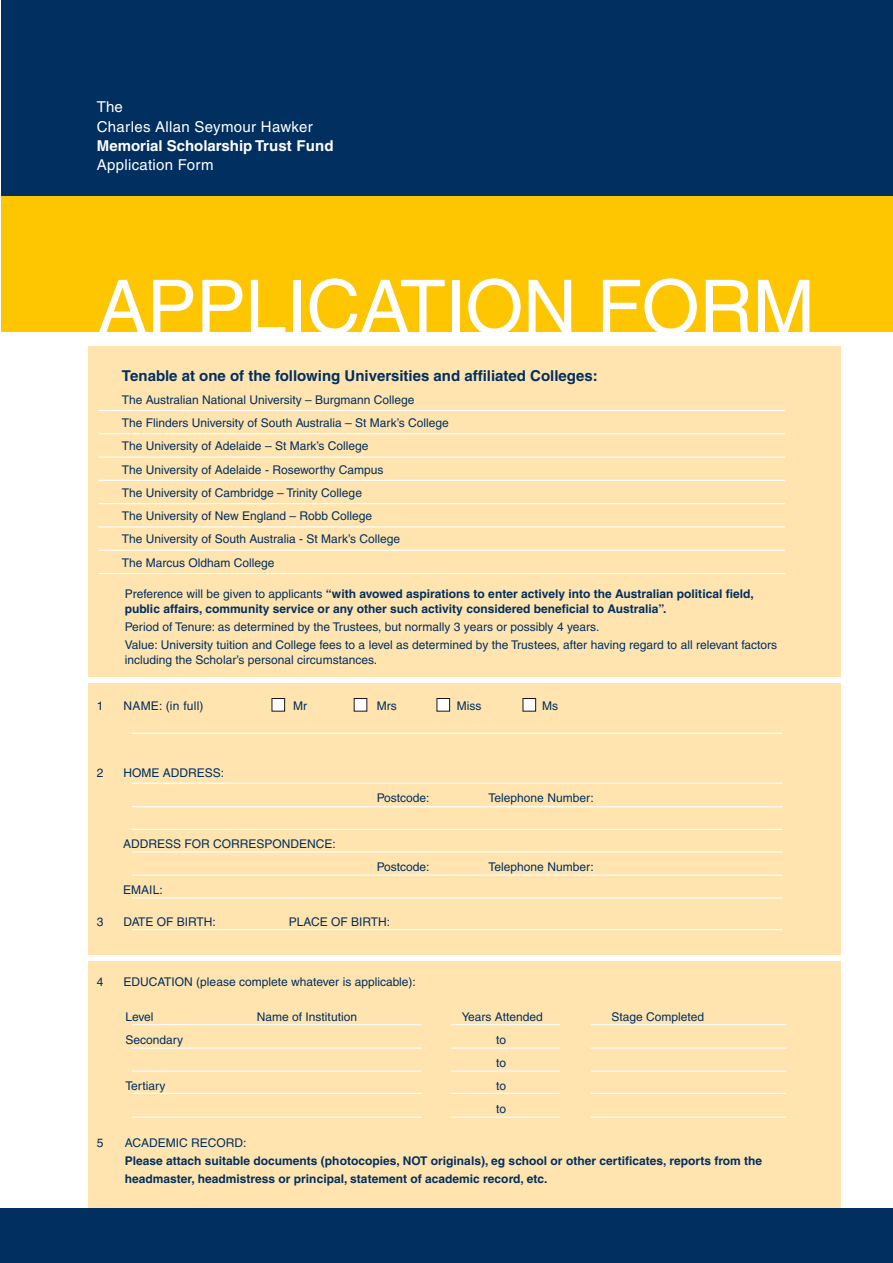
<style>
.page{position:relative;width:893px;height:1263px;background:#fff}
.page>*{position:absolute;margin:0;border:0;box-sizing:border-box;transform-origin:0 0}
.t1{font:74.7px "Helvetica";letter-spacing:-.01em;color:#fff}
.t2{font:700 15px "Helvetica";color:#002f60}
.t3{font:15px/19.4px "Helvetica";letter-spacing:.02em;color:#fff}
.t4{font:700 15px "Helvetica";color:#fff}
.t5{font:12px/23.2px "Helvetica";color:#002f60}
.t6{font:700 12px/14.7px "Helvetica";color:#002f60}
.t7{font:12px "Helvetica";letter-spacing:.02em;color:#002f60}
.s1{font-weight:400}
</style>
<div class="page">
<div style="left:88px;top:961px;width:753px;height:272px;background:#ffe4af"></div>
<div style="left:1px;top:1px;width:891px;height:195px;background:#002f60"></div>
<div style="left:1px;top:197px;width:891px;height:135px;background:#fdc600"></div>
<div style="left:88px;top:346px;width:753px;height:331px;background:#ffe4af"></div>
<div style="left:89px;top:683px;width:752px;height:272px;background:#ffe4af"></div>
<hr style="left:98px;top:503px;width:687px;height:1px;background:#fff">
<hr style="left:98px;top:410px;width:687px;height:1px;background:#fff">
<hr style="left:98px;top:550px;width:687px;height:1px;background:#fff">
<hr style="left:98px;top:573px;width:687px;height:1px;background:#fff">
<hr style="left:98px;top:456px;width:687px;height:2px;background:#fff">
<hr style="left:98px;top:480px;width:687px;height:1px;background:#fff">
<hr style="left:98px;top:526px;width:687px;height:1px;background:#fff">
<hr style="left:98px;top:433px;width:687px;height:1px;background:#fff">
<div style="left:0;top:1209px;width:893px;height:54px;background:#002f60"></div>
<hr style="left:132px;top:733px;width:650px;height:1px;background:#fff">
<hr style="left:132px;top:783px;width:650px;height:1px;background:#fff">
<hr style="left:132px;top:806px;width:650px;height:1px;background:#fff">
<hr style="left:132px;top:829px;width:650px;height:1px;background:#fff">
<hr style="left:132px;top:851px;width:650px;height:1px;background:#fff">
<hr style="left:132px;top:874px;width:650px;height:2px;background:#fff">
<hr style="left:132px;top:897px;width:650px;height:1px;background:#fff">
<hr style="left:132px;top:929px;width:650px;height:1px;background:#fff">
<div style="left:272px;top:698px;width:13px;height:13px;background:#fff"></div>
<div style="left:272px;top:698px;width:13px;height:13px;border:1px solid #1a171b"></div>
<div style="left:437px;top:698px;width:13px;height:13px;background:#fff"></div>
<div style="left:437px;top:698px;width:13px;height:13px;border:1px solid #1a171b"></div>
<div style="left:354px;top:698px;width:13px;height:13px;background:#fff"></div>
<div style="left:354px;top:698px;width:13px;height:13px;border:1px solid #1a171b"></div>
<div style="left:523px;top:698px;width:13px;height:13px;background:#fff"></div>
<div style="left:523px;top:698px;width:13px;height:13px;border:1px solid #1a171b"></div>
<hr style="left:591px;top:1024px;width:196px;height:1px;background:#fff">
<hr style="left:132px;top:1024px;width:290px;height:1px;background:#fff">
<hr style="left:451px;top:1024px;width:109px;height:1px;background:#fff">
<hr style="left:591px;top:1047px;width:196px;height:2px;background:#fff">
<hr style="left:132px;top:1047px;width:290px;height:2px;background:#fff">
<hr style="left:451px;top:1047px;width:109px;height:2px;background:#fff">
<hr style="left:591px;top:1070px;width:196px;height:2px;background:#fff">
<hr style="left:132px;top:1070px;width:290px;height:2px;background:#fff">
<hr style="left:451px;top:1070px;width:109px;height:2px;background:#fff">
<hr style="left:591px;top:1093px;width:196px;height:1px;background:#fff">
<hr style="left:132px;top:1093px;width:290px;height:1px;background:#fff">
<hr style="left:451px;top:1093px;width:109px;height:1px;background:#fff">
<hr style="left:591px;top:1116px;width:196px;height:2px;background:#fff">
<hr style="left:132px;top:1116px;width:290px;height:2px;background:#fff">
<hr style="left:451px;top:1116px;width:109px;height:2px;background:#fff">
<p class="t3" style="left:97px;top:97px;width:217px">The<br>Charles Allan Seymour Hawker</p>
<p class="t4" style="left:97px;top:137px;width:238px">Memorial Scholarship Trust Fund</p>
<p class="t3" style="left:97px;top:156px;width:118px">Application Form</p>
<h1 class="t1" style="left:97px;top:264px;width:719px">APPLICATION FORM</h1>
<p class="t2" style="left:122px;top:366px;width:477px">Tenable at one of the following Universities and affiliated Colleges:</p>
<p class="t5" style="left:122px;top:388px;width:328px">The Australian National University – Burgmann College<br>The Flinders University of South Australia – St Mark’s College The University of Adelaide – St Mark’s College<br>The University of Adelaide - Roseworthy Campus<br>The University of Cambridge – Trinity College<br>The University of New England – Robb College<br>The University of South Australia - St Mark’s College<br>The Marcus Oldham College</p>
<p class="t6" style="left:125px;top:586px;width:631px"><span class="s1">Preference will be given to applicants</span> “with avowed aspirations to enter actively into the Australian political field, public affairs, community service or any other such activity considered beneficial to Australia”.</p>
<p class="t5" style="left:125px;top:618px;width:654px;line-height:18px">Period of Tenure: as determined by the Trustees, but normally 3 years or possibly 4 years.<br>Value: University tuition and College fees to a level as determined by the Trustees, after having regard to all relevant factors</p>
<p class="t5" style="left:125px;top:648px;width:254px">including the Scholar’s personal circumstances.</p>
<p class="t5" style="left:97px;top:694px;width:8px">1</p>
<p class="t7" style="left:124px;top:698px;width:82px">NAME: (in full)</p>
<p class="t5" style="left:293px;top:694px;width:15px">Mr</p>
<p class="t5" style="left:377px;top:694px;width:21px">Mrs</p>
<p class="t5" style="left:457px;top:694px;width:26px">Miss</p>
<p class="t5" style="left:542px;top:694px;width:17px">Ms</p>
<p class="t5" style="left:97px;top:761px;width:8px">2</p>
<p class="t5" style="left:124px;top:761px;width:102px">HOME ADDRESS:</p>
<p class="t5" style="left:123px;top:832px;width:214px">ADDRESS FOR CORRESPONDENCE:</p>
<p class="t5" style="left:123px;top:878px;width:41px">EMAIL:</p>
<p class="t5" style="left:377px;top:786px;width:54px">Postcode:</p>
<p class="t5" style="left:489px;top:786px;width:107px">Telephone Number:</p>
<p class="t5" style="left:377px;top:855px;width:54px">Postcode:</p>
<p class="t5" style="left:489px;top:855px;width:107px">Telephone Number:</p>
<p class="t5" style="left:97px;top:910px;width:8px">3</p>
<p class="t5" style="left:124px;top:910px;width:94px">DATE OF BIRTH:</p>
<p class="t5" style="left:289px;top:910px;width:103px">PLACE OF BIRTH:</p>
<p class="t5" style="left:97px;top:970px;width:8px">4</p>
<p class="t5" style="left:124px;top:970px;width:294px">EDUCATION (please complete whatever is applicable):</p>
<p class="t5" style="left:97px;top:1131px;width:8px">5</p>
<p class="t5" style="left:125px;top:1005px;width:30px">Level</p>
<p class="t5" style="left:257px;top:1005px;width:102px">Name of Institution</p>
<p class="t5" style="left:462px;top:1005px;width:83px">Years Attended</p>
<p class="t5" style="left:611px;top:1005px;width:94px">Stage Completed</p>
<p class="t5" style="left:125px;top:1028px;width:59px">Secondary</p>
<p class="t5" style="left:496px;top:1028px;width:12px">to</p>
<p class="t5" style="left:125px;top:1074px;width:42px">Tertiary</p>
<p class="t5" style="left:496px;top:1074px;width:12px">to</p>
<p class="t5" style="left:496px;top:1051px;width:12px">to</p>
<p class="t5" style="left:496px;top:1097px;width:12px">to</p>
<p class="t5" style="left:125px;top:1131px;width:123px">ACADEMIC RECORD:</p>
<p class="t6" style="left:125px;top:1152px;width:639px;line-height:18px">Please attach suitable documents (photocopies, NOT originals), eg school or other certificates, reports from the headmaster, headmistress or principal, statement of academic record, etc.</p>
</div>
